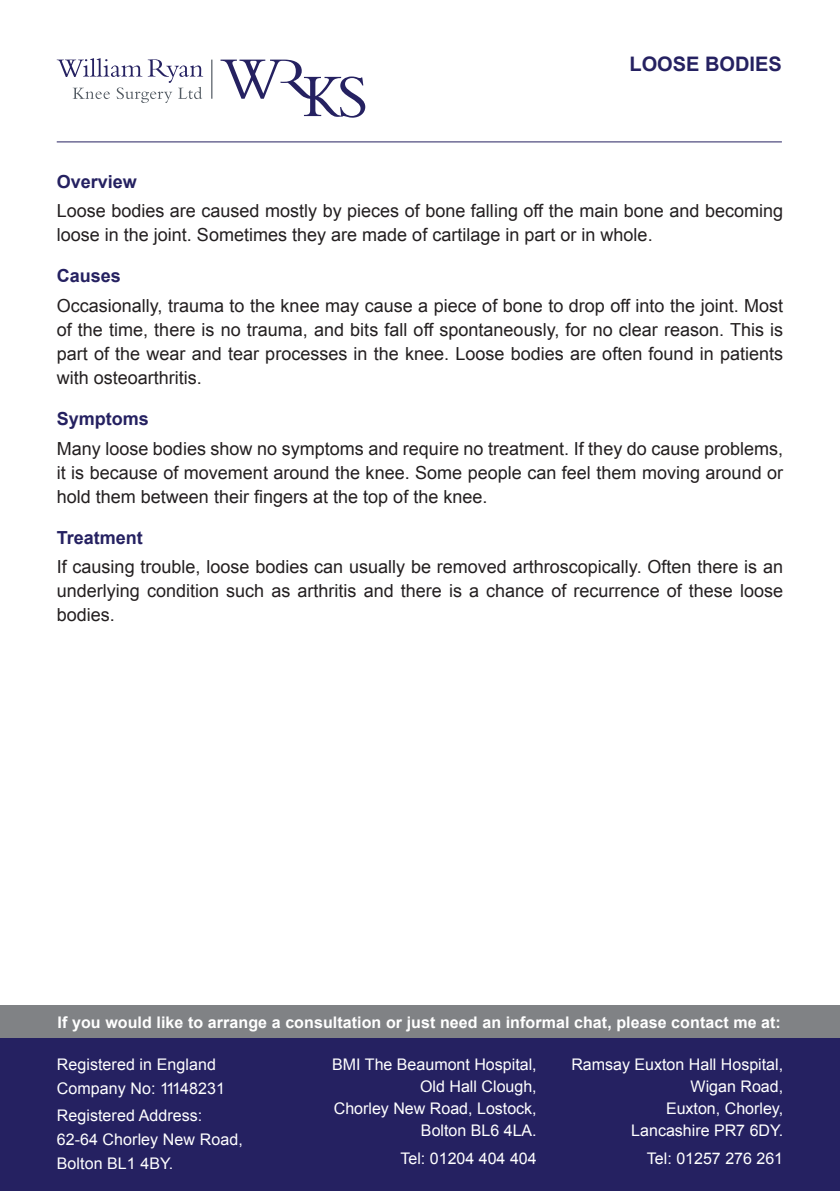
<style>
.page{position:relative;width:840px;height:1191px;background:#fff}
.page>*{position:absolute;margin:0;border:0;box-sizing:border-box;transform-origin:0 0}
.t1{font:700 20px "Arial";color:#252161}
.t2{font:18px/24px "Arial";color:#231f20;text-align:justify}
.t3{font:700 18px "Arial";color:#252161}
.t4{font:16px/22px "Arial";color:#fff;text-align:right}
.t5{font:700 16px "Arial";letter-spacing:.005em;color:#fff}
</style>
<div class="page">
<div style="left:0;top:1037px;width:839px;height:154px;background:#252161"></div>
<div style="left:0;top:1005px;width:839px;height:32px;background:#808285"></div>
<hr style="left:57px;top:141px;width:724px;height:1px;background:#252161">
<svg style="left:57px;top:58px;width:146px;height:45px"></svg>
<hr style="left:211px;top:60px;width:1px;height:39px;background:#525a62">
<svg style="left:220px;top:60px;width:145px;height:58px"></svg>
<p class="t1" style="left:629px;top:51px;width:154px">LOOSE BODIES</p>
<p class="t3" style="left:57px;top:169px;width:82px">Overview</p>
<p class="t2" style="left:57px;top:199px;width:727px">Loose bodies are caused mostly by pieces of bone falling off the main bone and becoming loose in the joint. Sometimes they are made of cartilage in part or in whole.</p>
<p class="t3" style="left:57px;top:264px;width:66px">Causes</p>
<p class="t2" style="left:57px;top:294px;width:727px">Occasionally, trauma to the knee may cause a piece of bone to drop off into the joint. Most of the time, there is no trauma, and bits fall off spontaneously, for no clear reason. This is part of the wear and tear processes in the knee. Loose bodies are often found in patients with osteoarthritis.</p>
<p class="t3" style="left:57px;top:407px;width:94px">Symptoms</p>
<p class="t2" style="left:57px;top:436px;width:727px">Many loose bodies show no symptoms and require no treatment. If they do cause problems, it is because of movement around the knee. Some people can feel them moving around or hold them between their fingers at the top of the knee.</p>
<p class="t3" style="left:57px;top:525px;width:88px">Treatment</p>
<p class="t2" style="left:57px;top:555px;width:727px">If causing trouble, loose bodies can usually be removed arthroscopically. Often there is an underlying condition such as arthritis and there is a chance of recurrence of these loose bodies.</p>
<p class="t5" style="left:58px;top:1011px;width:724px">If you would like to arrange a consultation or just need an informal chat, please contact me at:</p>
<p class="t4" style="left:57px;top:1052px;width:170px;line-height:24px;text-align:left">Registered in England<br>Company No: 11148231</p>
<p class="t4" style="left:57px;top:1103px;width:187px;line-height:24px;text-align:left">Registered Address:<br>62-64 Chorley New Road,<br>Bolton BL1 4BY.</p>
<p class="t4" style="left:332px;top:1053px;width:206px">BMI The Beaumont Hospital,<br>Old Hall Clough,<br>Chorley New Road, Lostock,<br>Bolton BL6 4LA.</p>
<p class="t4" style="left:400px;top:1147px;width:138px">Tel: 01204 404 404</p>
<p class="t4" style="left:571px;top:1053px;width:213px">Ramsay Euxton Hall Hospital,<br>Wigan Road,<br>Euxton, Chorley,<br>Lancashire PR7 6DY.</p>
<p class="t4" style="left:646px;top:1147px;width:138px">Tel: 01257 276 261</p>
</div>
